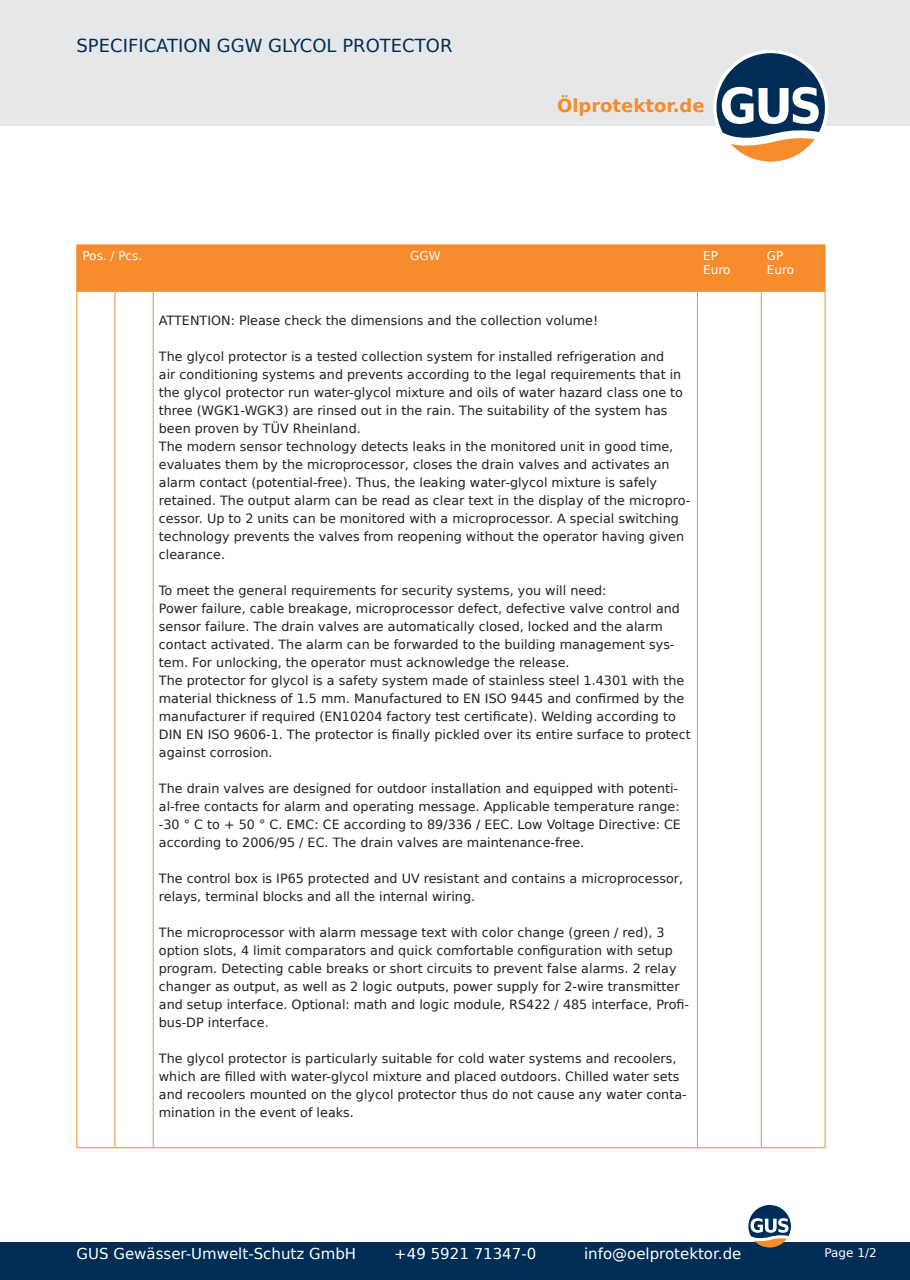
<style>
.page{position:relative;width:910px;height:1280px;background:#fff}
.page>*{position:absolute;margin:0;border:0;box-sizing:border-box;transform-origin:0 0}
.t1{font:18px "DejaVu Sans";color:#002d56}
.t2{font:700 18px "DejaVu Sans";color:#f68c2b}
.t3{font:15px "DejaVu Sans";color:#fff}
.t4{font:12.75px/18px "DejaVu Sans";color:#231f20}
.t5{font:12px "DejaVu Sans";color:#fff}
</style>
<div class="page">
<div style="left:0;top:0;width:910px;height:125px;background:#e6e7e9"></div>
<div style="left:0;top:1242px;width:910px;height:38px;background:#002d56"></div>
<svg style="left:748px;top:1205px;width:43px;height:42px"></svg>
<svg style="left:716px;top:53px;width:109px;height:109px"></svg>
<div style="left:77px;top:245px;width:748px;height:46px;background:#f68c2b"></div>
<hr style="left:76px;top:244px;width:39px;height:1px;background:#f68c2b">
<hr style="left:76px;top:245px;width:1px;height:46px;background:#f68c2b">
<hr style="left:115px;top:244px;width:38px;height:1px;background:#f68c2b">
<hr style="left:153px;top:244px;width:544px;height:1px;background:#f68c2b">
<hr style="left:153px;top:245px;width:1px;height:46px;background:#f68c2b">
<hr style="left:697px;top:244px;width:64px;height:1px;background:#f68c2b">
<hr style="left:697px;top:245px;width:1px;height:46px;background:#f68c2b">
<hr style="left:761px;top:244px;width:64px;height:1px;background:#f68c2b">
<hr style="left:761px;top:245px;width:1px;height:46px;background:#f68c2b">
<hr style="left:825px;top:245px;width:1px;height:46px;background:#f68c2b">
<hr style="left:76px;top:291px;width:39px;height:1px;background:#f68c2b">
<hr style="left:76px;top:292px;width:1px;height:855px;background:#f68c2b">
<hr style="left:115px;top:291px;width:38px;height:1px;background:#f68c2b">
<hr style="left:115px;top:292px;width:1px;height:855px;background:#f68c2b">
<hr style="left:153px;top:291px;width:544px;height:1px;background:#f68c2b">
<hr style="left:153px;top:292px;width:1px;height:855px;background:#f68c2b">
<hr style="left:697px;top:291px;width:64px;height:1px;background:#f68c2b">
<hr style="left:697px;top:292px;width:1px;height:855px;background:#f68c2b">
<hr style="left:761px;top:291px;width:64px;height:1px;background:#f68c2b">
<hr style="left:761px;top:292px;width:1px;height:855px;background:#f68c2b">
<hr style="left:825px;top:292px;width:1px;height:855px;background:#f68c2b">
<hr style="left:76px;top:1147px;width:39px;height:1px;background:#f68c2b">
<hr style="left:115px;top:1147px;width:38px;height:1px;background:#f68c2b">
<hr style="left:153px;top:1147px;width:544px;height:1px;background:#f68c2b">
<hr style="left:697px;top:1147px;width:64px;height:1px;background:#f68c2b">
<hr style="left:761px;top:1147px;width:64px;height:1px;background:#f68c2b">
<h1 class="t1" style="left:77px;top:31px;width:377px">SPECIFICATION GGW GLYCOL PROTECTOR</h1>
<h1 class="t2" style="left:557px;top:91px;width:149px">Ölprotektor.de</h1>
<p class="t5" style="left:83px;top:246px;width:61px">Pos. / Pcs.</p>
<p class="t5" style="left:410px;top:246px;width:32px">GGW</p>
<p class="t5" style="left:703px;top:246px;width:16px">EP</p>
<p class="t5" style="left:703px;top:260px;width:29px">Euro</p>
<p class="t4" style="left:159px;top:311px;width:441px">ATTENTION: Please check the dimensions and the collection volume!</p>
<p class="t4" style="left:159px;top:347px;width:526px">The glycol protector is a tested collection system for installed refrigeration and air conditioning systems and prevents according to the legal requirements that in the glycol protector run water-glycol mixture and oils of water hazard class one to three (WGK1-WGK3) are rinsed out in the rain. The suitability of the system has been proven by TÜV Rheinland.</p>
<p class="t4" style="left:159px;top:437px;width:533px">The modern sensor technology detects leaks in the monitored unit in good time, evaluates them by the microprocessor, closes the drain valves and activates an alarm contact (potential-free). Thus, the leaking water-glycol mixture is safely retained. The output alarm can be read as clear text in the display of the micropro&shy;cessor. Up to 2 units can be monitored with a microprocessor. A special switching technology prevents the valves from reopening without the operator having given clearance.</p>
<p class="t4" style="left:159px;top:581px;width:449px">To meet the general requirements for security systems, you will need:</p>
<p class="t4" style="left:159px;top:599px;width:523px">Power failure, cable breakage, microprocessor defect, defective valve control and sensor failure. The drain valves are automatically closed, locked and the alarm contact activated. The alarm can be forwarded to the building management sys&shy;tem. For unlocking, the operator must acknowledge the release.</p>
<p class="t4" style="left:159px;top:671px;width:533px">The protector for glycol is a safety system made of stainless steel 1.4301 with the material thickness of 1.5 mm. Manufactured to EN ISO 9445 and confirmed by the manufacturer if required (EN10204 factory test certificate). Welding according to DIN EN ISO 9606-1. The protector is finally pickled over its entire surface to protect against corrosion.</p>
<p class="t4" style="left:159px;top:779px;width:524px">The drain valves are designed for outdoor installation and equipped with potenti&shy;al-free contacts for alarm and operating message. Applicable temperature range: -30 ° C to + 50 ° C. EMC: CE according to 89/336 / EEC. Low Voltage Directive: CE according to 2006/95 / EC. The drain valves are maintenance-free.</p>
<p class="t4" style="left:159px;top:869px;width:526px">The control box is IP65 protected and UV resistant and contains a microprocessor, relays, terminal blocks and all the internal wiring.</p>
<p class="t4" style="left:159px;top:923px;width:532px">The microprocessor with alarm message text with color change (green / red), 3 option slots, 4 limit comparators and quick comfortable configuration with setup program. Detecting cable breaks or short circuits to prevent false alarms. 2 relay changer as output, as well as 2 logic outputs, power supply for 2-wire transmitter and setup interface. Optional: math and logic module, RS422 / 485 interface, Profi&shy;bus-DP interface.</p>
<p class="t4" style="left:159px;top:1049px;width:529px">The glycol protector is particularly suitable for cold water systems and recoolers, which are filled with water-glycol mixture and placed outdoors. Chilled water sets and recoolers mounted on the glycol protector thus do not cause any water conta&shy;mination in the event of leaks.</p>
<p class="t5" style="left:767px;top:246px;width:18px">GP</p>
<p class="t5" style="left:767px;top:260px;width:29px">Euro</p>
<p class="t3" style="left:77px;top:1241px;width:281px">GUS Gewässer-Umwelt-Schutz GmbH</p>
<p class="t3" style="left:394px;top:1241px;width:144px">+49 5921 71347-0</p>
<p class="t3" style="left:584px;top:1241px;width:159px">info@oelprotektor.de</p>
<p class="t5" style="left:824px;top:1242px;width:54px">Page 1/2</p>
</div>
